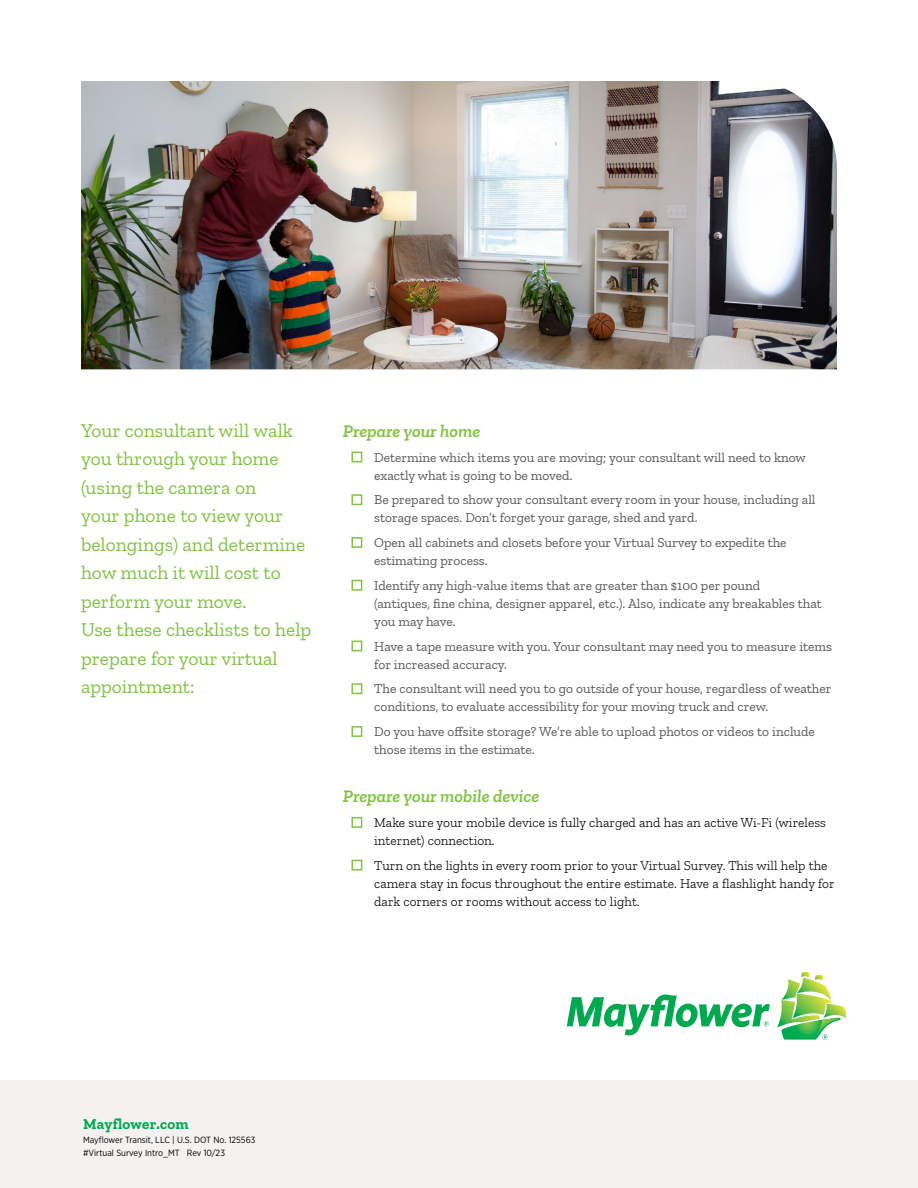
<style>
.page{position:relative;width:918px;height:1188px;background:#fff}
.page>*{position:absolute;margin:0;border:0;box-sizing:border-box;transform-origin:0 0}
.t1{font:19.5px/28.5px "Zilla Slab";color:#80c342}
.t2{font:italic 600 18px "Zilla Slab";color:#80c342}
.t3{font:700 15px "Zilla Slab";letter-spacing:.015em;color:#00a850}
.t4{font:13.5px/18px "Zilla Slab";color:#58595b}
.t5{font:300 13.5px/18px "Zilla Slab";color:#000}
.t6{font:9px/13.5px "Gotham Narrow";color:#000}
.s1{color:#80c342}
</style>
<div class="page">
<div style="left:0;top:1080px;width:918px;height:108px;background:#f4f2f1"></div>
<img style="left:81px;top:81px;width:756px;height:288px">
<svg style="left:567px;top:995px;width:203px;height:40px"></svg>
<svg style="left:777px;top:972px;width:69px;height:68px"></svg>
<h1 class="t1" style="left:81px;top:416px;width:232px">Your consultant will walk you through your home (using the camera on<br>your phone to view your belongings) and determine how much it will cost to perform your move.<br>Use these checklists to help prepare for your virtual appointment:</h1>
<h2 class="t2" style="left:343px;top:421px;width:139px">Prepare your home</h2>
<p class="t4" style="left:374px;top:448px;width:433px;text-indent:-22px"><span class="s1">■</span> Determine which items you are moving; your consultant will need to know exactly what is going to be moved.</p>
<p class="t4" style="left:374px;top:491px;width:443px;text-indent:-22px"><span class="s1">■</span> Be prepared to show your consultant every room in your house, including all storage spaces. Don’t forget your garage, shed and yard.</p>
<p class="t4" style="left:374px;top:534px;width:414px;text-indent:-22px"><span class="s1">■</span> Open all cabinets and closets before your Virtual Survey to expedite the estimating process.</p>
<p class="t4" style="left:374px;top:577px;width:449px;text-indent:-22px"><span class="s1">■</span> Identify any high-value items that are greater than $100 per pound<br>(antiques, fine china, designer apparel, etc.). Also, indicate any breakables that you may have.</p>
<p class="t4" style="left:374px;top:637px;width:459px;text-indent:-22px"><span class="s1">■</span> Have a tape measure with you. Your consultant may need you to measure items for increased accuracy.</p>
<p class="t4" style="left:374px;top:680px;width:459px;text-indent:-22px"><span class="s1">■</span> The consultant will need you to go outside of your house, regardless of weather conditions, to evaluate accessibility for your moving truck and crew.</p>
<p class="t4" style="left:374px;top:723px;width:442px;text-indent:-22px"><span class="s1">■</span> Do you have offsite storage? We’re able to upload photos or videos to include those items in the estimate.</p>
<h2 class="t2" style="left:343px;top:786px;width:198px">Prepare your mobile device</h2>
<p class="t5" style="left:374px;top:814px;width:453px;text-indent:-22px"><span class="s1">■</span> Make sure your mobile device is fully charged and has an active Wi-Fi (wireless internet) connection.</p>
<p class="t5" style="left:374px;top:856px;width:462px;text-indent:-22px"><span class="s1">■</span> Turn on the lights in every room prior to your Virtual Survey. This will help the camera stay in focus throughout the entire estimate. Have a flashlight handy for dark corners or rooms without access to light.</p>
<p class="t3" style="left:83px;top:1116px;width:107px">Mayflower.com</p>
<p class="t6" style="left:83px;top:1133px;width:174px">Mayflower Transit, LLC | U.S. DOT No. 125563 #Virtual Survey Intro_MT Rev 10/23</p>
</div>
